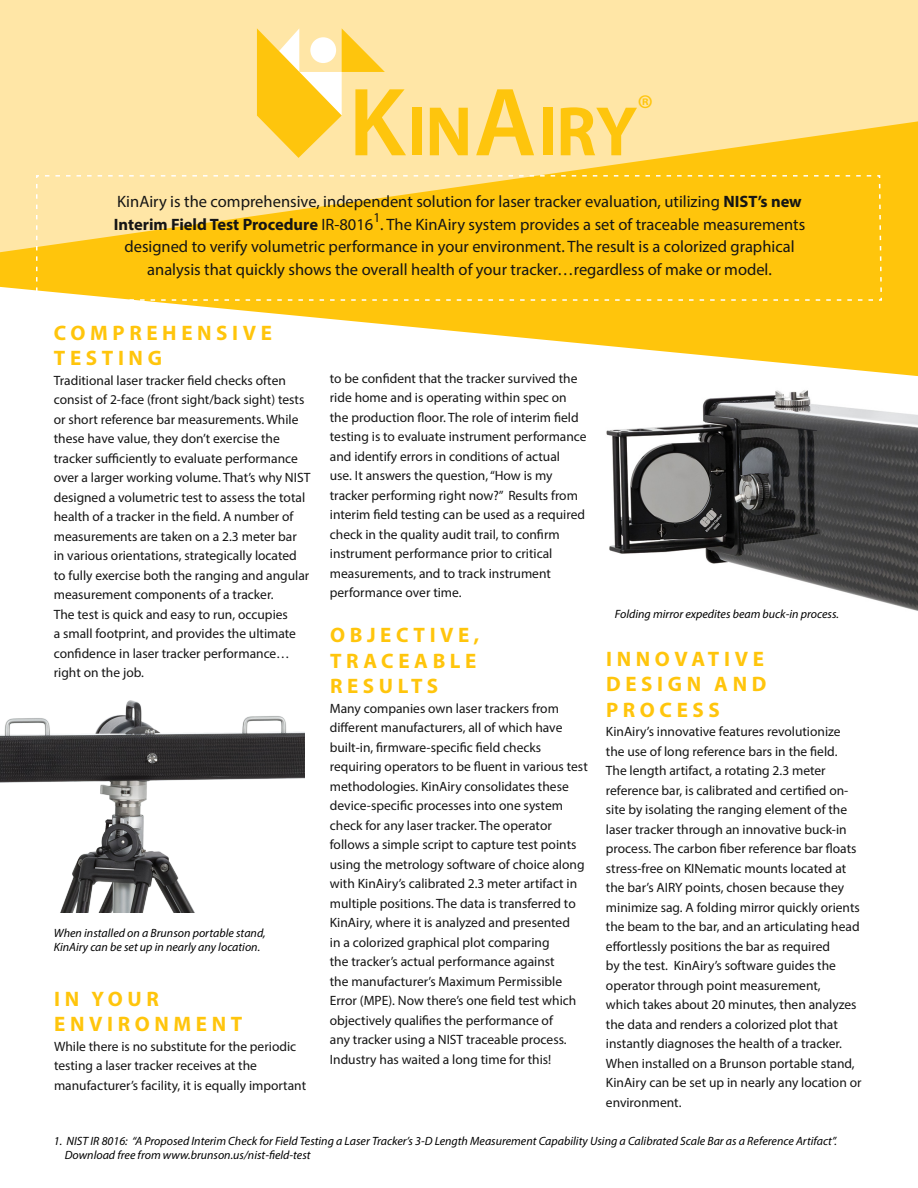
<style>
.page{position:relative;width:918px;height:1188px;background:#fff}
.page>*{position:absolute;margin:0;border:0;box-sizing:border-box;transform-origin:0 0}
.t1{font:39px "Myriad Pro";color:#ffc50c}
.t2{font:700 21px/25.5px "Myriad Pro";letter-spacing:.22em;color:#ffc50c}
.t3{font:16.5px/22.5px "Myriad Pro";color:#151515}
.t4{font:13.5px/19.5px "Myriad Pro";color:#151515}
.t5{font:italic 12px/14.4px "Myriad Pro";color:#000}
.s1{font-weight:700}
</style>
<div class="page">
<img style="left:606px;top:376px;width:312px;height:235px">
<svg style="left:0;top:252px;width:918px;height:124px"></svg>
<svg style="left:0;top:0;width:918px;height:252px;fill:#ffe6a6"></svg>
<img style="left:0;top:700px;width:304px;height:213px">
<svg style="left:257px;top:28px;width:149px;height:130px"></svg>
<div style="left:412px;top:108px;width:10px;height:47px;background:#fec50d"></div>
<svg style="left:430px;top:108px;width:38px;height:47px"></svg>
<svg style="left:476px;top:89px;width:58px;height:66px"></svg>
<div style="left:543px;top:108px;width:10px;height:47px;background:#fec50d"></div>
<svg style="left:561px;top:107px;width:76px;height:48px"></svg>
<svg style="left:35px;top:174px;width:848px;height:128px"></svg>
<p class="t1" style="left:637px;top:85px;width:18px">®</p>
<p class="t3" style="left:114px;top:190px;width:693px">KinAiry is the comprehensive, independent solution for laser tracker evaluation, utilizing <span class="s1">NIST’s new<br>Interim Field Test Procedure</span> IR-8016 . The KinAiry system provides a set of traceable measurements</p>
<p class="t4" style="left:373px;top:208px;width:8px">1</p>
<p class="t3" style="left:124px;top:235px;width:672px;text-align:center">designed to verify volumetric performance in your environment. The result is a colorized graphical analysis that quickly shows the overall health of your tracker…regardless of make or model.</p>
<p class="t2" style="left:54px;top:319px;width:220px">COMPREHENSIVE<br>TESTING</p>
<p class="t4" style="left:54px;top:370px;width:258px">Traditional laser tracker field checks often consist of 2-face (front sight/back sight) tests or short reference bar measurements. While these have value, they don’t exercise the tracker sufficiently to evaluate performance over a larger working volume. That’s why NIST designed a volumetric test to assess the total health of a tracker in the field. A number of measurements are taken on a 2.3 meter bar in various orientations, strategically located to fully exercise both the ranging and angular measurement components of a tracker.<br>The test is quick and easy to run, occupies<br>a small footprint, and provides the ultimate confidence in laser tracker performance… right on the job.</p>
<p class="t4" style="left:330px;top:368px;width:258px">to be confident that the tracker survived the ride home and is operating within spec on the production floor. The role of interim field testing is to evaluate instrument performance and identify errors in conditions of actual<br>use. It answers the question, “How is my tracker performing right now?” Results from interim field testing can be used as a required check in the quality audit trail, to confirm instrument performance prior to critical measurements, and to track instrument performance over time.</p>
<p class="t2" style="left:330px;top:622px;width:151px">OBJECTIVE,<br>TRACEABLE<br>RESULTS</p>
<p class="t4" style="left:330px;top:698px;width:259px">Many companies own laser trackers from different manufacturers, all of which have built-in, firmware-specific field checks requiring operators to be fluent in various test methodologies. KinAiry consolidates these device-specific processes into one system check for any laser tracker. The operator follows a simple script to capture test points using the metrology software of choice along with KinAiry’s calibrated 2.3 meter artifact in multiple positions. The data is transferred to KinAiry, where it is analyzed and presented<br>in a colorized graphical plot comparing<br>the tracker’s actual performance against<br>the manufacturer’s Maximum Permissible Error (MPE). Now there’s one field test which objectively qualifies the performance of<br>any tracker using a NIST traceable process.<br>Industry has waited a long time for this!</p>
<p class="t5" style="left:54px;top:925px;width:213px">When installed on a Brunson portable stand,<br>KinAiry can be set up in nearly any location.</p>
<p class="t2" style="left:54px;top:985px;width:190px">IN YOUR<br>ENVIRONMENT</p>
<p class="t4" style="left:54px;top:1036px;width:254px">While there is no substitute for the periodic testing a laser tracker receives at the manufacturer’s facility, it is equally important</p>
<p class="t5" style="left:615px;top:606px;width:225px">Folding mirror expedites beam buck-in process.</p>
<p class="t2" style="left:606px;top:645px;width:162px;text-align:justify">INNOVATIVE DESIGN AND PROCESS</p>
<p class="t4" style="left:606px;top:722px;width:257px">KinAiry’s innovative features revolutionize the use of long reference bars in the field.<br>The length artifact, a rotating 2.3 meter reference bar, is calibrated and certified on&shy;site by isolating the ranging element of the laser tracker through an innovative buck-in process. The carbon fiber reference bar floats stress-free on KINematic mounts located at the bar’s AIRY points, chosen because they minimize sag. A folding mirror quickly orients the beam to the bar, and an articulating head effortlessly positions the bar as required<br>by the test. KinAiry’s software guides the operator through point measurement,<br>which takes about 20 minutes, then analyzes the data and renders a colorized plot that instantly diagnoses the health of a tracker.<br>When installed on a Brunson portable stand, KinAiry can be set up in nearly any location or environment.</p>
<p class="t5" style="left:54px;top:1133px;width:785px">1. NIST IR 8016: “A Proposed Interim Check for Field Testing a Laser Tracker’s 3-D Length Measurement Capability Using a Calibrated Scale Bar as a Reference Artifact”.</p>
<p class="t5" style="left:65px;top:1147px;width:247px">Download free from www.brunson.us/nist-field-test</p>
</div>
